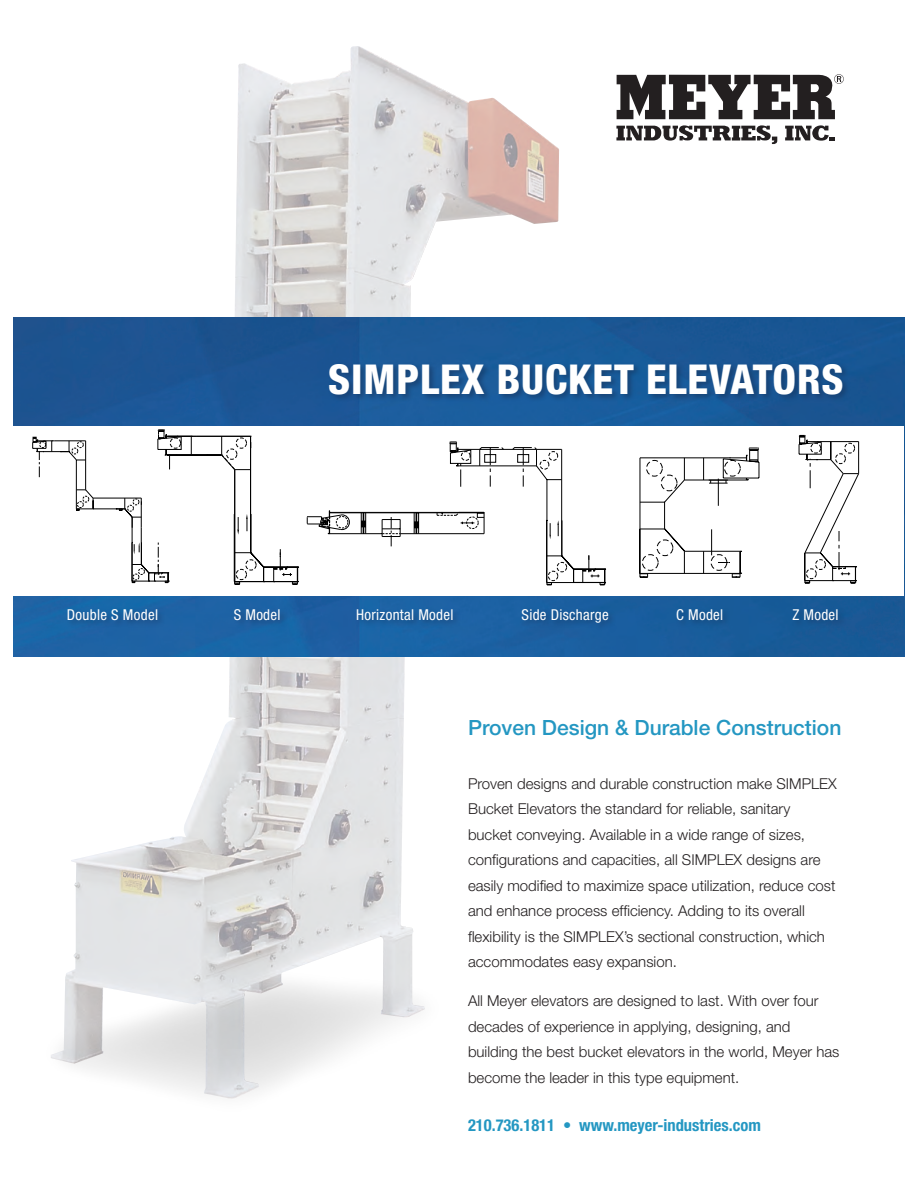
<style>
.page{position:relative;width:918px;height:1188px;background:#fff}
.page>*{position:absolute;margin:0;border:0;box-sizing:border-box;transform-origin:0 0}
.t1{font:800 condensed 41.25px "Helvetica Neue";letter-spacing:.02em;color:#fff}
.t2{font:500 21px "Helvetica Neue";color:#2497c2}
.t3{font:700 condensed 16.5px "Helvetica Neue";color:#2497c2}
.t4{font:300 15px/25.5px "Helvetica Neue";color:#231f20}
.t5{font:condensed 15px "Helvetica Neue";letter-spacing:.02em;color:#fff}
</style>
<div class="page">
<img style="left:51px;top:46px;width:508px;height:1053px">
<img style="left:14px;top:318px;width:890px;height:339px">
<div style="left:328px;top:362px;width:523px;height:41px;background:#173c6a;opacity:.75"></div>
<svg style="left:785px;top:125px;width:50px;height:16px"></svg>
<svg style="left:616px;top:125px;width:161px;height:19px"></svg>
<svg style="left:617px;top:74px;width:227px;height:45px"></svg>
<div style="left:14px;top:427px;width:890px;height:169px;background:#fff"></div>
<svg style="left:639px;top:447px;width:121px;height:131px"></svg>
<hr style="left:93px;top:498px;width:48px;height:1px;background:#000">
<hr style="left:76px;top:509px;width:41px;height:1px;background:#000">
<hr style="left:85px;top:441px;width:1px;height:49px;background:#000">
<hr style="left:76px;top:460px;width:1px;height:49px;background:#000">
<svg style="left:32px;top:436px;width:54px;height:41px"></svg>
<svg style="left:76px;top:489px;width:18px;height:22px"></svg>
<svg style="left:116px;top:497px;width:54px;height:86px"></svg>
<hr style="left:235px;top:488px;width:1px;height:94px;background:#000">
<hr style="left:250px;top:488px;width:1px;height:65px;background:#000">
<hr style="left:234px;top:488px;width:1px;height:94px;background:#000">
<svg style="left:234px;top:513px;width:65px;height:72px"></svg>
<svg style="left:157px;top:429px;width:95px;height:59px"></svg>
<svg style="left:798px;top:435px;width:61px;height:149px"></svg>
<hr style="left:858px;top:442px;width:1px;height:32px;background:#000">
<svg style="left:307px;top:441px;width:299px;height:145px"></svg>
<div style="left:66px;top:607px;width:100px;height:21px;background:#1b5f9f"></div>
<div style="left:233px;top:607px;width:55px;height:21px;background:#1d5d9d"></div>
<div style="left:355px;top:607px;width:106px;height:21px;background:#1b5e9e"></div>
<div style="left:520px;top:607px;width:96px;height:24px;background:#195a99"></div>
<div style="left:675px;top:607px;width:56px;height:21px;background:#175894"></div>
<div style="left:791px;top:607px;width:55px;height:21px;background:#175591"></div>
<p class="t1" style="left:328px;top:354px;width:517px">SIMPLEX BUCKET ELEVATORS</p>
<p class="t5" style="left:67px;top:606px;width:93px">Double S Model</p>
<p class="t5" style="left:234px;top:606px;width:48px">S Model</p>
<p class="t5" style="left:356px;top:606px;width:99px">Horizontal Model</p>
<p class="t5" style="left:522px;top:606px;width:89px">Side Discharge</p>
<p class="t5" style="left:676px;top:606px;width:49px">C Model</p>
<p class="t5" style="left:792px;top:606px;width:48px">Z Model</p>
<p class="t2" style="left:468px;top:715px;width:375px">Proven Design &amp; Durable Construction</p>
<p class="t4" style="left:468px;top:770px;width:370px">Proven designs and durable construction make SIMPLEX Bucket Elevators the standard for reliable, sanitary bucket conveying. Available in a wide range of sizes, configurations and capacities, all SIMPLEX designs are easily modified to maximize space utilization, reduce cost and enhance process efficiency. Adding to its overall flexibility is the SIMPLEX’s sectional construction, which accommodates easy expansion.</p>
<p class="t4" style="left:468px;top:988px;width:373px">All Meyer elevators are designed to last. With over four decades of experience in applying, designing, and building the best bucket elevators in the world, Meyer has become the leader in this type equipment.</p>
<p class="t3" style="left:468px;top:1115px;width:294px">210.736.1811 • www.meyer-industries.com</p>
</div>
